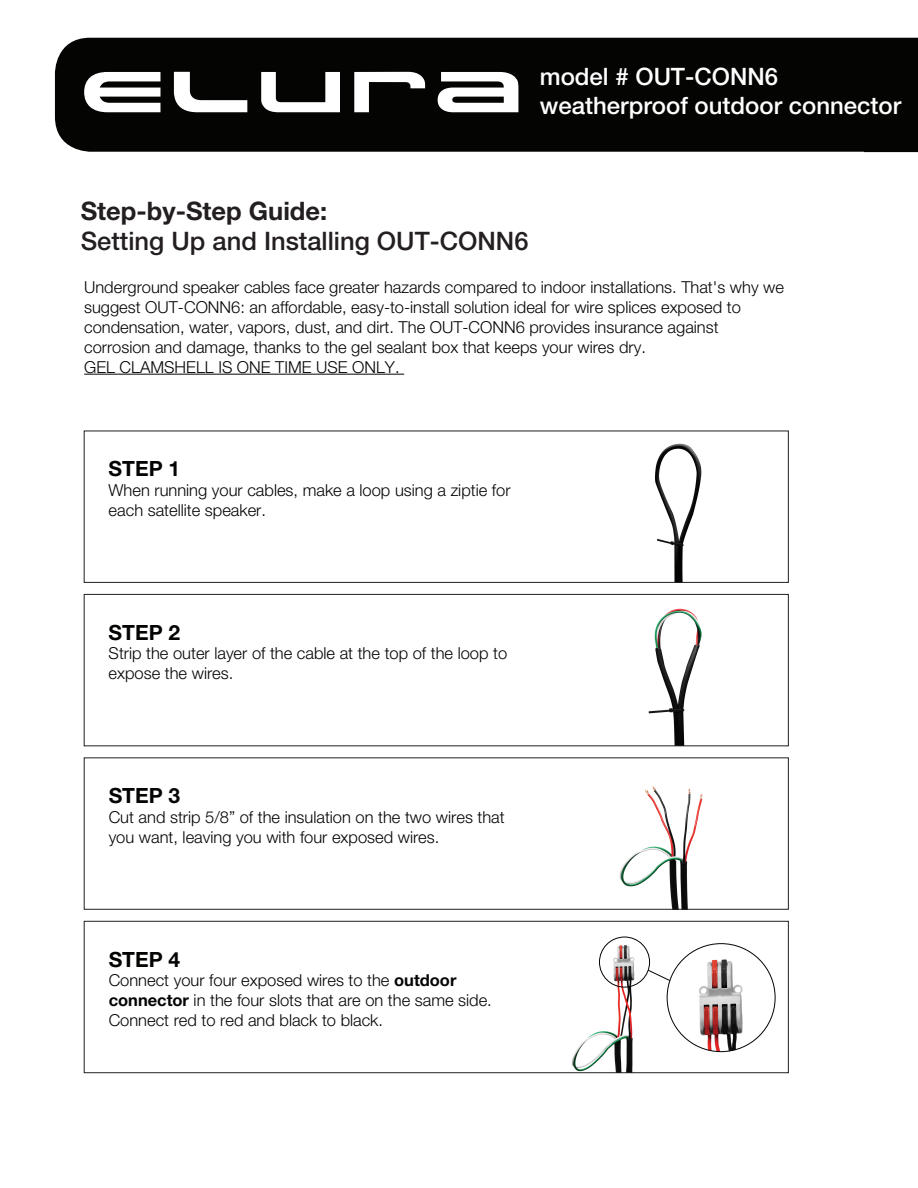
<style>
.page{position:relative;width:918px;height:1188px;background:#fff}
.page>*{position:absolute;margin:0;border:0;box-sizing:border-box;transform-origin:0 0}
.t1{font:500 25.5px "Helvetica Neue LT Std";color:#231f20}
.t2{font:700 25.5px "Helvetica Neue LT Std";color:#231f20}
.t3{font:500 24px/29px "Helvetica Neue LT Std";color:#fff}
.t4{font:700 21px "Helvetica Neue LT Std";color:#040503}
.t5{font:300 16.5px/19.8px "Helvetica Neue LT Std";color:#040503}
.s1{font-weight:700}
</style>
<div class="page">
<img style="left:655px;top:443px;width:47px;height:138px">
<img style="left:648px;top:608px;width:54px;height:136px">
<img style="left:619px;top:786px;width:84px;height:122px">
<img style="left:572px;top:936px;width:95px;height:135px">
<div style="left:55px;top:38px;width:863px;height:114px;background:#040503"></div>
<svg style="left:84px;top:72px;width:76px;height:40px"></svg>
<svg style="left:174px;top:72px;width:73px;height:40px"></svg>
<svg style="left:261px;top:72px;width:79px;height:40px"></svg>
<svg style="left:354px;top:72px;width:71px;height:40px"></svg>
<svg style="left:438px;top:72px;width:80px;height:40px"></svg>
<div style="left:84px;top:431px;width:705px;height:152px;border:1px solid #231f20"></div>
<div style="left:84px;top:594px;width:705px;height:152px;border:1px solid #231f20"></div>
<div style="left:84px;top:757px;width:705px;height:153px;border:1px solid #231f20"></div>
<div style="left:84px;top:921px;width:705px;height:152px;border:1px solid #231f20"></div>
<hr style="left:84px;top:374px;width:320px;height:1px;background:#040503">
<div style="left:599px;top:937px;width:51px;height:50px;border:1px solid #040503;border-radius:50%"></div>
<img style="left:667px;top:945px;width:108px;height:107px">
<svg style="left:648px;top:970px;width:22px;height:11px"></svg>
<h2 class="t3" style="left:540px;top:62px;width:363px">model # OUT-CONN6 weatherproof outdoor connector</h2>
<h1 class="t2" style="left:81px;top:195px;width:248px">Step-by-Step Guide:</h1>
<h1 class="t1" style="left:81px;top:226px;width:449px">Setting Up and Installing OUT-CONN6</h1>
<p class="t5" style="left:84px;top:277px;width:701px">Underground speaker cables face greater hazards compared to indoor installations. That's why we suggest OUT-CONN6: an affordable, easy-to-install solution ideal for wire splices exposed to condensation, water, vapors, dust, and dirt. The OUT-CONN6 provides insurance against corrosion and damage, thanks to the gel sealant box that keeps your wires dry.<br>GEL CLAMSHELL IS ONE TIME USE ONLY.</p>
<p class="t4" style="left:109px;top:456px;width:73px">STEP 1</p>
<p class="t5" style="left:109px;top:480px;width:403px">When running your cables, make a loop using a ziptie for each satellite speaker.</p>
<p class="t4" style="left:109px;top:619px;width:73px">STEP 2</p>
<p class="t5" style="left:109px;top:643px;width:400px">Strip the outer layer of the cable at the top of the loop to expose the wires.</p>
<p class="t4" style="left:109px;top:783px;width:73px">STEP 3</p>
<p class="t5" style="left:109px;top:807px;width:398px">Cut and strip 5/8” of the insulation on the two wires that you want, leaving you with four exposed wires.</p>
<p class="t4" style="left:109px;top:946px;width:73px">STEP 4</p>
<p class="t5" style="left:109px;top:970px;width:385px">Connect your four exposed wires to the <span class="s1">outdoor connector</span> in the four slots that are on the same side.<br>Connect red to red and black to black.</p>
</div>
